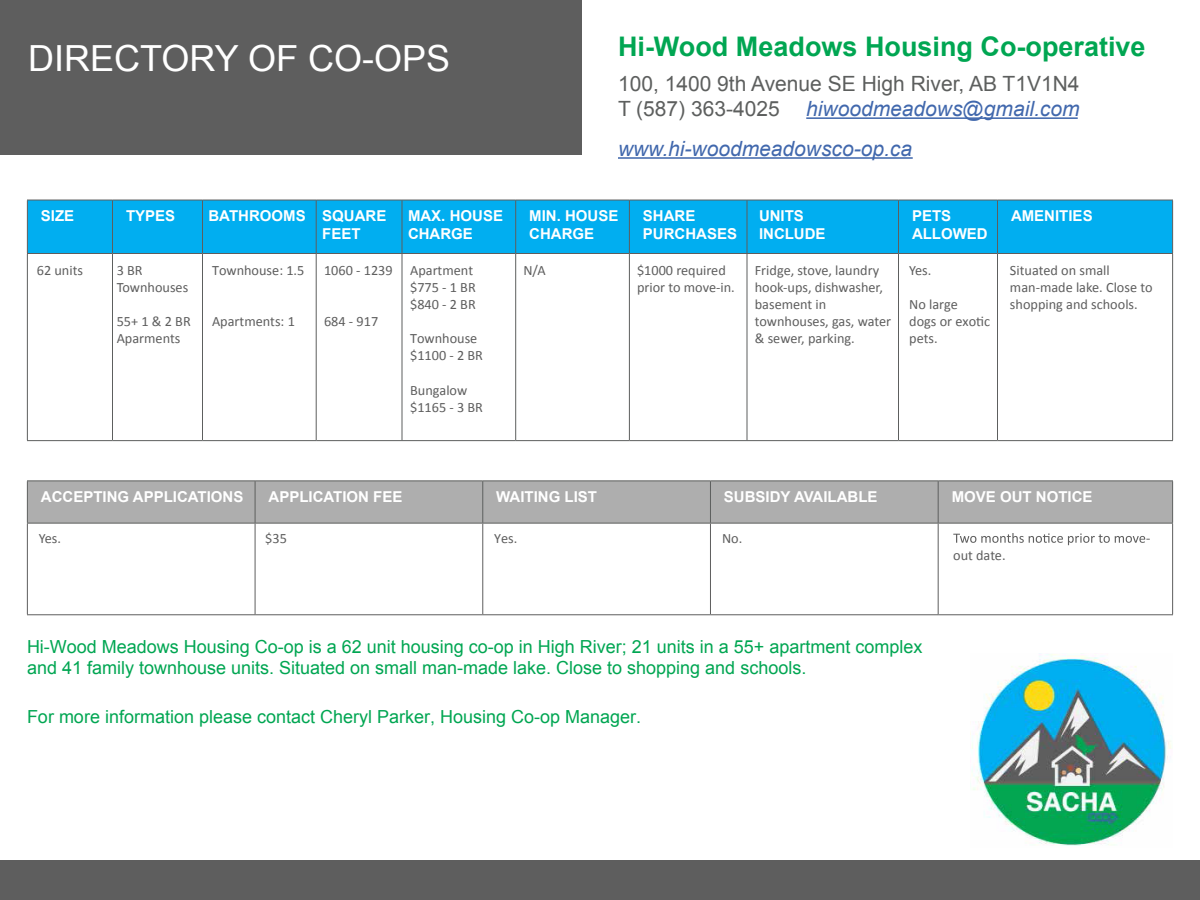
<style>
.page{position:relative;width:1200px;height:900px;background:#fff}
.page>*{position:absolute;margin:0;border:0;box-sizing:border-box;transform-origin:0 0}
.t1{font:36px "Arial";color:#fff}
.t2{font:700 27px "Arial";color:#00a652}
.t3{font:21px/25.2px "Arial";color:#5d5f5e}
.t4{font:italic 21px "Arial";color:#4168ad}
.t5{font:18px/21.6px "Arial";color:#00a652}
.t6{font:700 15px/18px "Arial";color:#fff}
.t7{font:14.25px/17.1px "Calibri";color:#5e5e5e}
</style>
<div class="page">
<div style="left:0;top:0;width:582px;height:155px;background:#5e5e5e"></div>
<div style="left:0;top:860px;width:1200px;height:40px;background:#5e5e5e"></div>
<img style="left:972px;top:654px;width:199px;height:192px">
<div style="left:28px;top:201px;width:1144px;height:52px;background:#01aef0"></div>
<hr style="left:27px;top:254px;width:1px;height:186px;background:#5d5f5e">
<hr style="left:112px;top:254px;width:1px;height:186px;background:#5d5f5e">
<hr style="left:202px;top:254px;width:1px;height:186px;background:#5d5f5e">
<hr style="left:316px;top:254px;width:1px;height:186px;background:#5d5f5e">
<hr style="left:402px;top:254px;width:1px;height:186px;background:#5d5f5e">
<hr style="left:515px;top:254px;width:1px;height:186px;background:#5d5f5e">
<hr style="left:629px;top:254px;width:1px;height:186px;background:#5d5f5e">
<hr style="left:747px;top:254px;width:1px;height:186px;background:#5d5f5e">
<hr style="left:898px;top:254px;width:1px;height:186px;background:#5d5f5e">
<hr style="left:997px;top:254px;width:1px;height:186px;background:#5d5f5e">
<hr style="left:1172px;top:254px;width:1px;height:186px;background:#5d5f5e">
<hr style="left:27px;top:440px;width:85px;height:1px;background:#5d5f5e">
<hr style="left:112px;top:440px;width:90px;height:1px;background:#5d5f5e">
<hr style="left:202px;top:440px;width:114px;height:1px;background:#5d5f5e">
<hr style="left:316px;top:440px;width:86px;height:1px;background:#5d5f5e">
<hr style="left:402px;top:440px;width:114px;height:1px;background:#5d5f5e">
<hr style="left:516px;top:440px;width:113px;height:1px;background:#5d5f5e">
<hr style="left:629px;top:440px;width:118px;height:1px;background:#5d5f5e">
<hr style="left:747px;top:440px;width:151px;height:1px;background:#5d5f5e">
<hr style="left:898px;top:440px;width:100px;height:1px;background:#5d5f5e">
<hr style="left:998px;top:440px;width:175px;height:1px;background:#5d5f5e">
<hr style="left:27px;top:200px;width:85px;height:1px;background:#5e5e5e">
<hr style="left:27px;top:200px;width:1px;height:53px;background:#5e5e5e">
<hr style="left:112px;top:200px;width:90px;height:1px;background:#5e5e5e">
<hr style="left:112px;top:200px;width:1px;height:53px;background:#5e5e5e">
<hr style="left:202px;top:200px;width:114px;height:1px;background:#5e5e5e">
<hr style="left:202px;top:200px;width:1px;height:53px;background:#5e5e5e">
<hr style="left:316px;top:200px;width:86px;height:1px;background:#5e5e5e">
<hr style="left:316px;top:200px;width:1px;height:53px;background:#5e5e5e">
<hr style="left:402px;top:200px;width:114px;height:1px;background:#5e5e5e">
<hr style="left:402px;top:200px;width:1px;height:53px;background:#5e5e5e">
<hr style="left:516px;top:200px;width:113px;height:1px;background:#5e5e5e">
<hr style="left:515px;top:200px;width:1px;height:53px;background:#5e5e5e">
<hr style="left:629px;top:200px;width:118px;height:1px;background:#5e5e5e">
<hr style="left:629px;top:200px;width:1px;height:53px;background:#5e5e5e">
<hr style="left:747px;top:200px;width:151px;height:1px;background:#5e5e5e">
<hr style="left:747px;top:200px;width:1px;height:53px;background:#5e5e5e">
<hr style="left:898px;top:200px;width:100px;height:1px;background:#5e5e5e">
<hr style="left:898px;top:200px;width:1px;height:53px;background:#5e5e5e">
<hr style="left:998px;top:200px;width:175px;height:1px;background:#5e5e5e">
<hr style="left:997px;top:200px;width:1px;height:53px;background:#5e5e5e">
<hr style="left:1172px;top:200px;width:1px;height:53px;background:#5e5e5e">
<hr style="left:27px;top:253px;width:85px;height:1px;background:#5e5e5e">
<hr style="left:112px;top:253px;width:90px;height:1px;background:#5e5e5e">
<hr style="left:202px;top:253px;width:114px;height:1px;background:#5e5e5e">
<hr style="left:316px;top:253px;width:86px;height:1px;background:#5e5e5e">
<hr style="left:402px;top:253px;width:114px;height:1px;background:#5e5e5e">
<hr style="left:516px;top:253px;width:113px;height:1px;background:#5e5e5e">
<hr style="left:629px;top:253px;width:118px;height:1px;background:#5e5e5e">
<hr style="left:747px;top:253px;width:151px;height:1px;background:#5e5e5e">
<hr style="left:898px;top:253px;width:100px;height:1px;background:#5e5e5e">
<hr style="left:998px;top:253px;width:175px;height:1px;background:#5e5e5e">
<div style="left:28px;top:482px;width:1144px;height:41px;background:#aeaeae"></div>
<hr style="left:27px;top:523px;width:1px;height:91px;background:#5e5e5e">
<hr style="left:255px;top:523px;width:1px;height:91px;background:#5e5e5e">
<hr style="left:482px;top:523px;width:1px;height:91px;background:#5e5e5e">
<hr style="left:710px;top:523px;width:1px;height:91px;background:#5e5e5e">
<hr style="left:938px;top:523px;width:1px;height:91px;background:#5e5e5e">
<hr style="left:1172px;top:523px;width:1px;height:91px;background:#5e5e5e">
<hr style="left:27px;top:614px;width:228px;height:1px;background:#5e5e5e">
<hr style="left:255px;top:614px;width:228px;height:1px;background:#5e5e5e">
<hr style="left:483px;top:614px;width:227px;height:1px;background:#5e5e5e">
<hr style="left:710px;top:614px;width:228px;height:1px;background:#5e5e5e">
<hr style="left:938px;top:614px;width:235px;height:1px;background:#5e5e5e">
<hr style="left:27px;top:481px;width:228px;height:1px;background:#5d5f5e">
<hr style="left:27px;top:481px;width:1px;height:42px;background:#5d5f5e">
<hr style="left:255px;top:481px;width:228px;height:1px;background:#5d5f5e">
<hr style="left:255px;top:481px;width:1px;height:42px;background:#5d5f5e">
<hr style="left:483px;top:481px;width:227px;height:1px;background:#5d5f5e">
<hr style="left:482px;top:481px;width:1px;height:42px;background:#5d5f5e">
<hr style="left:710px;top:481px;width:228px;height:1px;background:#5d5f5e">
<hr style="left:710px;top:481px;width:1px;height:42px;background:#5d5f5e">
<hr style="left:938px;top:481px;width:235px;height:1px;background:#5d5f5e">
<hr style="left:938px;top:481px;width:1px;height:42px;background:#5d5f5e">
<hr style="left:1172px;top:481px;width:1px;height:42px;background:#5d5f5e">
<hr style="left:27px;top:523px;width:228px;height:1px;background:#5d5f5e">
<hr style="left:255px;top:523px;width:228px;height:1px;background:#5d5f5e">
<hr style="left:483px;top:523px;width:227px;height:1px;background:#5d5f5e">
<hr style="left:710px;top:523px;width:228px;height:1px;background:#5d5f5e">
<hr style="left:938px;top:523px;width:235px;height:1px;background:#5d5f5e">
<hr style="left:806px;top:117px;width:272px;height:2px;background:#4168ad">
<hr style="left:618px;top:157px;width:295px;height:2px;background:#4168ad">
<svg style="left:953px;top:533px;width:197px;height:12px"></svg>
<h1 class="t1" style="left:28px;top:35px;width:424px">DIRECTORY OF CO-OPS</h1>
<h2 class="t2" style="left:618px;top:28px;width:529px">Hi-Wood Meadows Housing Co-operative</h2>
<h3 class="t3" style="left:618px;top:71px;width:463px">100, 1400 9th Avenue SE High River, AB T1V1N4<br>T (587) 363-4025</h3>
<h3 class="t4" style="left:806px;top:95px;width:275px">hiwoodmeadows@gmail.com</h3>
<h3 class="t4" style="left:618px;top:135px;width:296px">www.hi-woodmeadowsco-op.ca</h3>
<p class="t6" style="left:41px;top:208px;width:35px">SIZE</p>
<p class="t6" style="left:126px;top:208px;width:51px">TYPES</p>
<p class="t6" style="left:322px;top:208px;width:66px;text-indent:-114px">BATHROOMS SQUARE<br>FEET</p>
<p class="t6" style="left:408px;top:208px;width:97px">MAX. HOUSE<br>CHARGE</p>
<p class="t6" style="left:529px;top:208px;width:91px">MIN. HOUSE<br>CHARGE</p>
<p class="t6" style="left:643px;top:208px;width:96px">SHARE<br>PURCHASES</p>
<p class="t6" style="left:759px;top:208px;width:68px">UNITS<br>INCLUDE</p>
<p class="t6" style="left:912px;top:208px;width:77px">PETS<br>ALLOWED</p>
<p class="t6" style="left:1011px;top:208px;width:83px">AMENITIES</p>
<p class="t7" style="left:37px;top:262px;width:48px">62 units</p>
<p class="t7" style="left:212px;top:262px;width:94px">Townhouse: 1.5</p>
<p class="t7" style="left:117px;top:262px;width:73px">3 BR<br>Townhouses</p>
<p class="t7" style="left:117px;top:313px;width:76px">55+ 1 &amp; 2 BR<br>Aparments</p>
<p class="t7" style="left:212px;top:313px;width:84px">Apartments: 1</p>
<p class="t7" style="left:324px;top:262px;width:70px">1060 - 1239</p>
<p class="t7" style="left:324px;top:313px;width:56px">684 - 917</p>
<p class="t7" style="left:410px;top:262px;width:67px">Apartment $775 - 1 BR $840 - 2 BR</p>
<p class="t7" style="left:410px;top:330px;width:74px">Townhouse $1100 - 2 BR</p>
<p class="t7" style="left:410px;top:381px;width:74px">Bungalow $1165 - 3 BR</p>
<p class="t7" style="left:523px;top:262px;width:24px">N/A</p>
<p class="t7" style="left:637px;top:262px;width:99px">$1000 required prior to move-in.</p>
<p class="t7" style="left:755px;top:262px;width:138px">Fridge, stove, laundry hook-ups, dishwasher, basement in townhouses, gas, water &amp; sewer, parking.</p>
<p class="t7" style="left:1010px;top:262px;width:144px">Situated on small man-made lake. Close to shopping and schools.</p>
<p class="t7" style="left:909px;top:262px;width:24px">Yes.</p>
<p class="t7" style="left:909px;top:296px;width:82px">No large<br>dogs or exotic pets.</p>
<p class="t6" style="left:41px;top:488px;width:204px">ACCEPTING APPLICATIONS</p>
<p class="t6" style="left:269px;top:488px;width:135px">APPLICATION FEE</p>
<p class="t6" style="left:496px;top:488px;width:102px">WAITING LIST</p>
<p class="t6" style="left:724px;top:488px;width:155px">SUBSIDY AVAILABLE</p>
<p class="t6" style="left:952px;top:488px;width:142px">MOVE OUT NOTICE</p>
<p class="t7" style="left:39px;top:529px;width:24px">Yes.</p>
<p class="t7" style="left:265px;top:529px;width:23px">$35</p>
<p class="t7" style="left:494px;top:529px;width:25px">Yes.</p>
<p class="t7" style="left:722px;top:529px;width:22px">No.</p>
<p class="t7" style="left:953px;top:547px;width:54px">out date.</p>
<p class="t5" style="left:27px;top:636px;width:897px">Hi-Wood Meadows Housing Co-op is a 62 unit housing co-op in High River; 21 units in a 55+ apartment complex and 41 family townhouse units. Situated on small man-made lake. Close to shopping and schools.</p>
<p class="t5" style="left:27px;top:706px;width:616px">For more information please contact Cheryl Parker, Housing Co-op Manager.</p>
</div>
